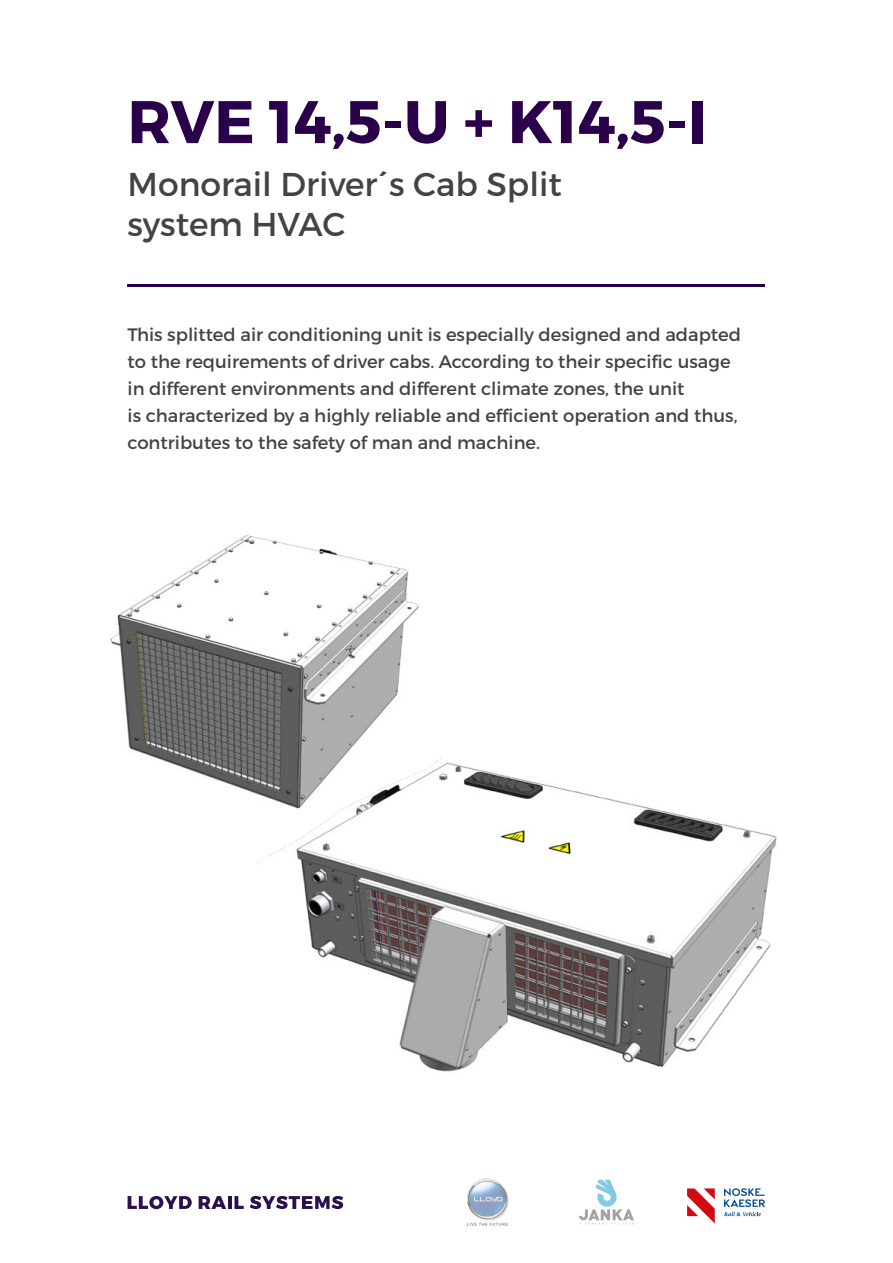
<style>
.page{position:relative;width:893px;height:1263px;background:#fff}
.page>*{position:absolute;margin:0;border:0;box-sizing:border-box;transform-origin:0 0}
.t1{font:700 60px "Montserrat";color:#2a004a}
.t2{font:33px/39.6px "Montserrat";color:#444243}
.t3{font:18px/27px "Montserrat";color:#444243}
</style>
<div class="page">
<svg style="left:128px;top:1196px;width:64px;height:13px"></svg>
<svg style="left:199px;top:1196px;width:27px;height:13px"></svg>
<hr style="left:228px;top:1196px;width:4px;height:13px;background:#2c104c">
<svg style="left:235px;top:1196px;width:9px;height:13px"></svg>
<svg style="left:250px;top:1196px;width:93px;height:13px"></svg>
<hr style="left:128px;top:285px;width:637px;height:2px;background:#2a004a">
<svg style="left:579px;top:1194px;width:55px;height:30px"></svg>
<img style="left:595px;top:1180px;width:21px;height:27px">
<svg style="left:724px;top:1188px;width:41px;height:28px"></svg>
<svg style="left:687px;top:1188px;width:28px;height:35px"></svg>
<svg style="left:467px;top:1178px;width:42px;height:48px"></svg>
<img style="left:110px;top:535px;width:332px;height:259px">
<img style="left:257px;top:758px;width:520px;height:314px">
<h1 class="t1" style="left:128px;top:85px;width:581px">RVE 14,5-U K+ 14,5-I</h1>
<h2 class="t2" style="left:128px;top:165px;width:436px">Monorail Driver s´ Cab Split system HVAC</h2>
<p class="t3" style="left:128px;top:321px;width:615px">This splitted air conditioning unit is especially designed and adapted to the requirements of driver cabs. According to their specific usage in different environments and different climate zones, the unit<br>is characterized by a highly reliable and efficient operation and thus, contributes to the safety of man and machine.</p>
</div>
